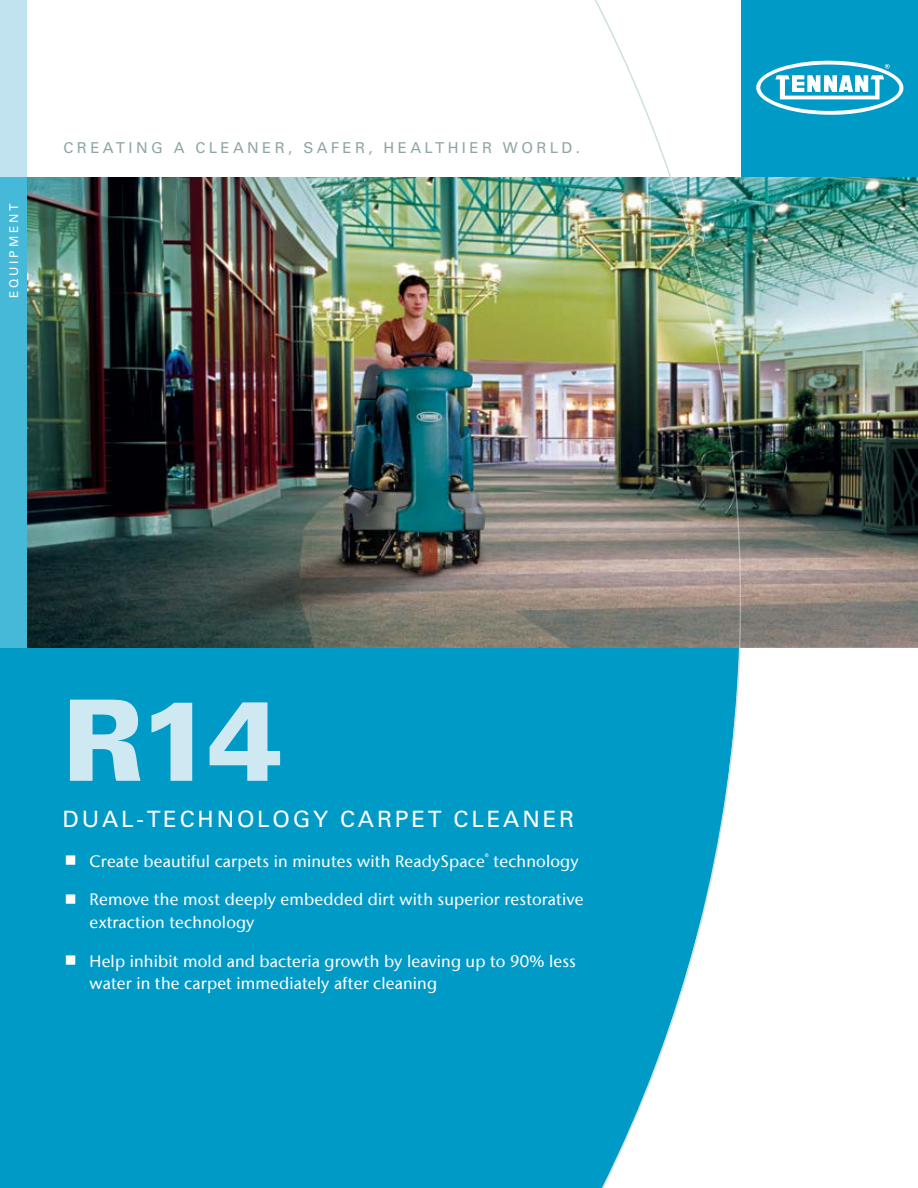
<style>
.page{position:relative;width:918px;height:1188px;background:#fff}
.page>*{position:absolute;margin:0;border:0;box-sizing:border-box;transform-origin:0 0}
.t1{font:900 112.5px "Univers";color:#cfe9f2}
.t2{font:22.5px "Univers";letter-spacing:.125em;color:#fff}
.t3{font:500 16.5px/22.5px "Stone Sans IIITC Com";letter-spacing:.01em;color:#fff}
.t4{font:15px "Univers";letter-spacing:.225em;color:#91a5a5}
.t5{font:12px "Univers";letter-spacing:.225em;color:#fff}
</style>
<div class="page">
<div style="left:741px;top:0;width:177px;height:177px;background:#009ac7"></div>
<svg style="left:756px;top:60px;width:148px;height:55px"></svg>
<div style="left:0;top:648px;width:918px;height:540px;background:#009ac7"></div>
<img style="left:27px;top:177px;width:891px;height:471px">
<div style="left:741px;top:648px;width:177px;height:540px;background:#fff"></div>
<div style="left:0;top:0;width:27px;height:177px;background:#c1e2ef"></div>
<div style="left:0;top:177px;width:27px;height:471px;background:#46b9d9"></div>
<img style="left:593px;top:0;width:149px;height:650px">
<svg style="left:594px;top:646px;width:147px;height:542px"></svg>
<p class="t5" style="left:7px;top:298px;width:95px;rotate:-90deg">EQUIPMENT</p>
<p class="t4" style="left:64px;top:139px;width:518px">CREATING A CLEANER, SAFER, HEALTHIER WORLD.</p>
<h1 class="t1" style="left:63px;top:670px;width:222px">R14</h1>
<h2 class="t2" style="left:63px;top:805px;width:513px">DUAL-TECHNOLOGY CARPET CLEANER</h2>
<p class="t3" style="left:90px;top:850px;width:491px">Create beautiful carpets in minutes with ReadySpace<sup>®</sup> technology</p>
<p class="t3" style="left:90px;top:888px;width:495px">Remove the most deeply embedded dirt with superior restorative extraction technology</p>
<p class="t3" style="left:90px;top:949px;width:488px">Help inhibit mold and bacteria growth by leaving up to 90% less water in the carpet immediately after cleaning</p>
</div>
